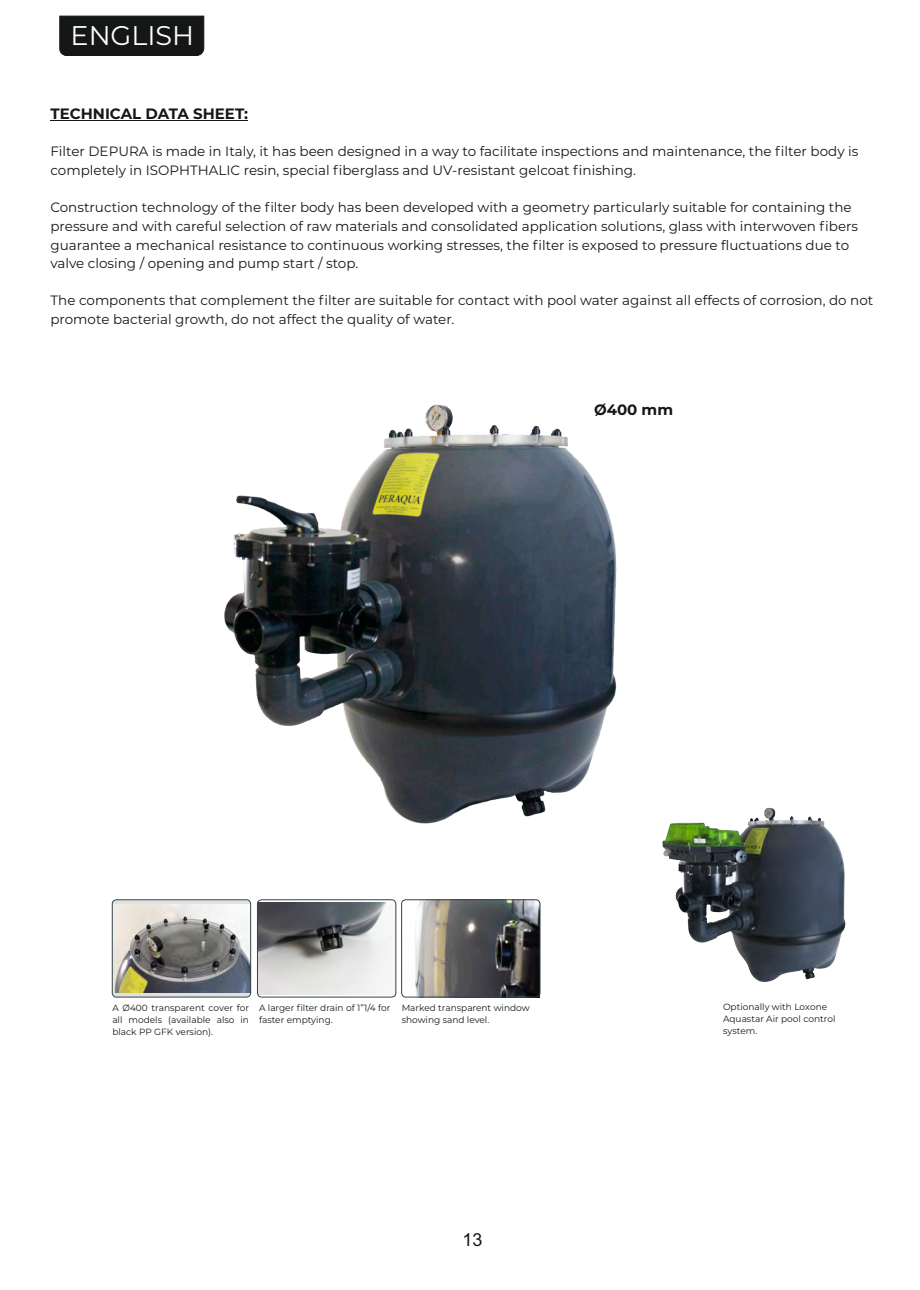
<style>
.page{position:relative;width:920px;height:1290px;background:#fff}
.page>*{position:absolute;margin:0;border:0;box-sizing:border-box;transform-origin:0 0}
.t1{font:27px "Montserrat";color:#fff}
.t2{font:18px "Arial";color:#151616}
.t3{font:700 15px "Montserrat";color:#151616}
.t4{font:13.5px/18.6px "Montserrat";color:#151616}
.t5{font:9px/12.1px "Montserrat";color:#151616}
</style>
<div class="page">
<svg style="left:59px;top:15px;width:146px;height:41px;background:#1b1c1c"></svg>
<hr style="left:50px;top:120px;width:198px;height:1px;background:#151616">
<svg style="left:112px;top:900px;width:139px;height:97px"></svg>
<img style="left:114px;top:904px;width:135px;height:88px">
<div style="left:112px;top:899px;width:139px;height:98px;border:1px solid #30444c;border-radius:4px"></div>
<div style="left:256px;top:898px;width:148px;height:107px;background:#151616;opacity:.05"></div>
<img style="left:259px;top:902px;width:135px;height:93px">
<div style="left:257px;top:899px;width:139px;height:98px;border:1px solid #30444c;border-radius:4px"></div>
<img style="left:402px;top:900px;width:138px;height:97px">
<div style="left:401px;top:899px;width:139px;height:98px;border:1px solid #30444c;border-radius:4px"></div>
<img style="left:224px;top:404px;width:393px;height:420px">
<img style="left:662px;top:807px;width:184px;height:175px">
<h1 class="t1" style="left:71px;top:19px;width:125px">ENGLISH</h1>
<p class="t3" style="left:50px;top:104px;width:199px">TECHNICAL DATA SHEET:</p>
<p class="t4" style="left:50px;top:142px;width:809px">Filter DEPURA is made in Italy, it has been designed in a way to facilitate inspections and maintenance, the filter body is completely in ISOPHTHALIC resin, special fiberglass and UV-resistant gelcoat finishing.</p>
<p class="t4" style="left:50px;top:198px;width:809px">Construction technology of the filter body has been developed with a geometry particularly suitable for containing the pressure and with careful selection of raw materials and consolidated application solutions, glass with interwoven fibers guarantee a mechanical resistance to continuous working stresses, the filter is exposed to pressure fluctuations due to valve closing / opening and pump start / stop.</p>
<p class="t4" style="left:50px;top:291px;width:824px">The components that complement the filter are suitable for contact with pool water against all effects of corrosion, do not promote bacterial growth, do not affect the quality of water.</p>
<p class="t3" style="left:594px;top:399px;width:81px">Ø400 mm</p>
<p class="t5" style="left:112px;top:1001px;width:138px;text-align:justify">A Ø400 transparent cover for all models (available also in black PP GFK version).</p>
<p class="t5" style="left:259px;top:1001px;width:133px">A larger filter drain of 1”1/4 for faster emptying.</p>
<p class="t5" style="left:402px;top:1001px;width:129px">Marked transparent window showing sand level.</p>
<p class="t5" style="left:723px;top:1001px;width:114px">Optionally with Loxone<br>Aquastar Air pool control system.</p>
<h2 class="t2" style="left:462px;top:1233px;width:22px">13</h2>
</div>
